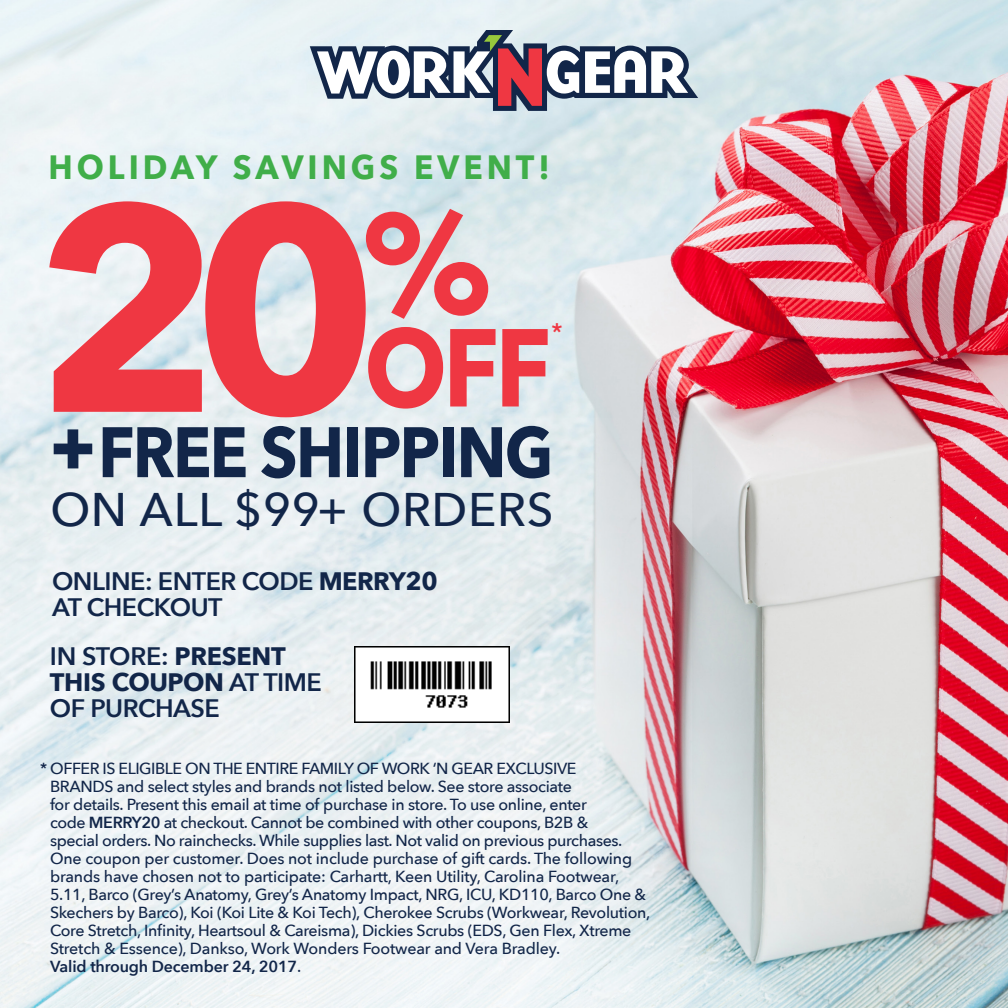
<style>
.page{position:relative;width:1008px;height:1008px;background:#fff}
.page>*{position:absolute;margin:0;border:0;box-sizing:border-box;transform-origin:0 0}
.t1{font:700 289.4px "Avenir Next";color:#ef3742}
.t2{font:700 142.2px "Avenir Next";color:#ef3742}
.t3{font:700 109.4px "Avenir Next";color:#ef3742;scale:.89 1}
.t4{font:700 70.6px "Avenir Next";letter-spacing:-.03em;color:#122649;scale:.9 1}
.t5{font:500 47px "Avenir Next";letter-spacing:.015em;color:#122649}
.t6{font:700 33.6px "Avenir Next";letter-spacing:.125em;color:#40ae49;scale:.95 1}
.t7{font:600 25.2px/26px "Avenir Next";letter-spacing:-.02em;color:#122649}
.t8{font:600 24px "Avenir Next";color:#ef3742}
.t9{font:500 16px/18px "Avenir Next";letter-spacing:-.02em;color:#122649}
.s1{font-weight:800;font-size:71.6px}
.s2{font-weight:700}
.s3{font-weight:600}
</style>
<div class="page">
<img style="left:0;top:0;width:1008px;height:1008px">
<img style="left:355px;top:646px;width:154px;height:76px">
<svg style="left:310px;top:30px;width:388px;height:81px"></svg>
<p class="t6" style="left:48px;top:147px;width:529px">HOLIDAY SAVINGS EVENT!</p>
<p class="t1" style="left:34px;top:133px;width:346px">20</p>
<p class="t2" style="left:362px;top:177px;width:131px">%</p>
<p class="t3" style="left:364px;top:301px;width:212px">OFF</p>
<p class="t8" style="left:552px;top:317px;width:13px">*</p>
<p class="t4" style="left:50px;top:409px;width:561px"><span class="s1">+</span>FREE SHIPPING</p>
<p class="t5" style="left:50px;top:481px;width:505px">ON ALL $99+ ORDERS</p>
<p class="t7" style="left:52px;top:568px;width:387px">ONLINE: ENTER CODE <span class="s2">MERRY20<br></span>AT CHECKOUT</p>
<p class="t7" style="left:50px;top:643px;width:274px">IN STORE: <span class="s2">PRESENT<br>THIS COUPON</span> AT TIME<br>OF PURCHASE</p>
<p class="t9" style="left:50px;top:759px;width:602px;text-indent:-10px">* OFFER IS ELIGIBLE ON THE ENTIRE FAMILY OF WORK ‘N GEAR EXCLUSIVE<br>BRANDS and select styles and brands not listed below. See store associate<br>for details. Present this email at time of purchase in store. To use online, enter<br>code <span class="s3">MERRY20</span> at checkout. Cannot be combined with other coupons, B2B &amp;<br>special orders. No rainchecks. While supplies last. Not valid on previous purchases.<br>One coupon per customer. Does not include purchase of gift cards. The following brands have chosen not to participate: Carhartt, Keen Utility, Carolina Footwear, 5.11, Barco (Grey’s Anatomy, Grey’s Anatomy Impact, NRG, ICU, KD110, Barco One &amp; Skechers by Barco), Koi (Koi Lite &amp; Koi Tech), Cherokee Scrubs (Workwear, Revolution, Core Stretch, Infinity, Heartsoul &amp; Careisma), Dickies Scrubs (EDS, Gen Flex, Xtreme Stretch &amp; Essence), Dankso, Work Wonders Footwear and Vera Bradley.<br><span class="s3">Valid through December 24, 2017</span>.</p>
</div>
